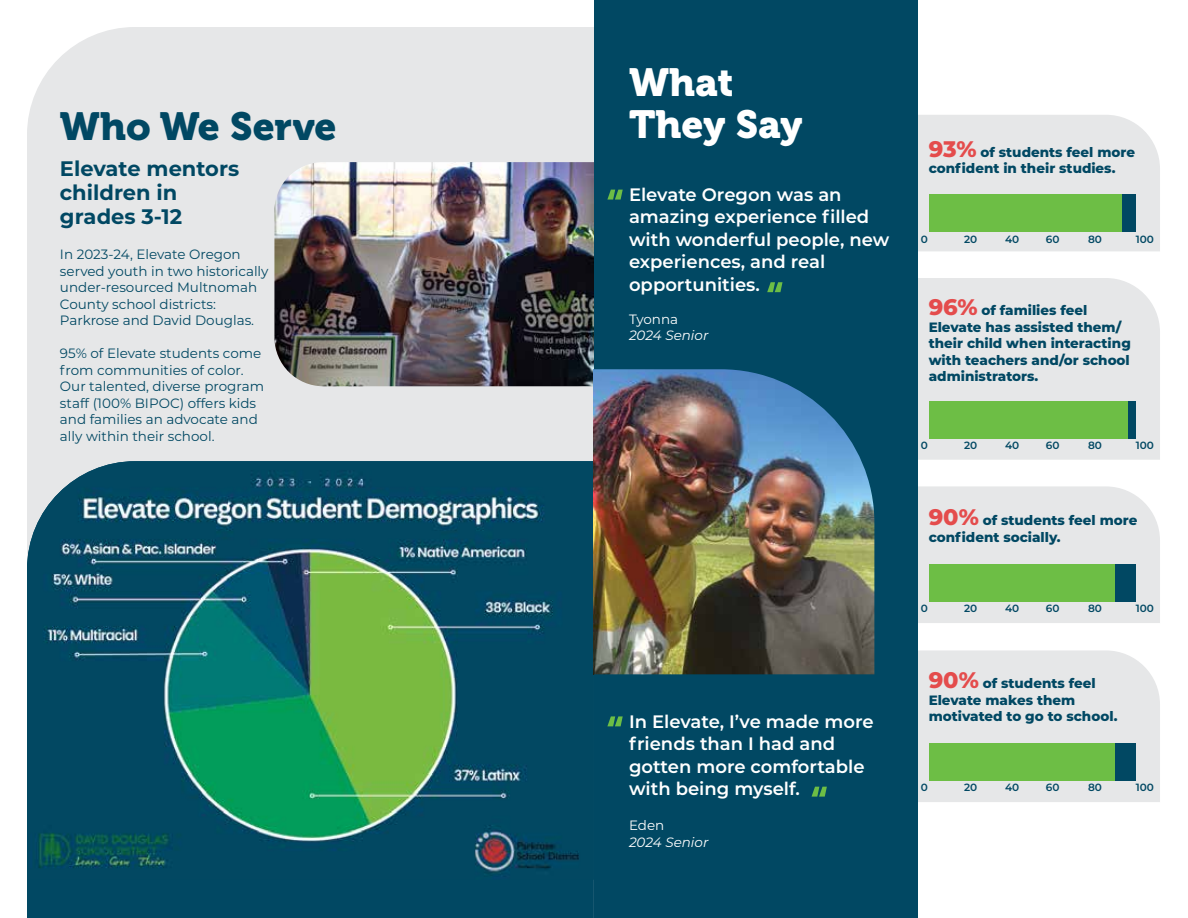
<style>
.page{position:relative;width:1188px;height:918px;background:#fff}
.page>*{position:absolute;margin:0;border:0;box-sizing:border-box;transform-origin:0 0}
.t1{font:39px/41.8px "Museo 900";color:#fff}
.t2{font:39px "Museo 900";color:#014863}
.t3{font:700 21px/24px "Montserrat";color:#014863}
.t4{font:600 18px/22.5px "Montserrat";color:#fff}
.t5{font:13.5px/16.5px "Montserrat";color:#014863}
.t6{font:800 13.5px/16.5px "Montserrat";color:#014863}
.t7{font:italic 13.5px "Montserrat";color:#fff}
.t8{font:13.5px "Montserrat";color:#fff}
.t9{font:600 10.5px "Montserrat";color:#014863}
.s1{font-size:22.5px;color:#e44c4c}
</style>
<div class="page">
<div style="left:27px;top:27px;width:567px;height:434px;background:#e6e7e8"></div>
<div style="left:27px;top:880px;width:567px;height:38px;background:#014863"></div>
<img style="left:274px;top:162px;width:320px;height:224px">
<img style="left:27px;top:461px;width:567px;height:419px">
<div style="left:918px;top:115px;width:242px;height:136px;background:#e6e7e8"></div>
<div style="left:918px;top:486px;width:242px;height:137px;background:#e6e7e8"></div>
<div style="left:918px;top:650px;width:242px;height:152px;background:#e6e7e8"></div>
<div style="left:918px;top:278px;width:242px;height:182px;background:#e6e7e8"></div>
<img style="left:594px;top:0;width:324px;height:918px">
<img style="left:594px;top:162px;width:1px;height:224px">
<svg style="left:607px;top:190px;width:16px;height:10px"></svg>
<svg style="left:607px;top:716px;width:16px;height:10px"></svg>
<svg style="left:767px;top:282px;width:16px;height:10px"></svg>
<svg style="left:812px;top:787px;width:15px;height:10px"></svg>
<div style="left:929px;top:743px;width:20px;height:38px;background:#6dbe45"></div>
<div style="left:949px;top:743px;width:21px;height:38px;background:#6dbe45"></div>
<div style="left:970px;top:743px;width:21px;height:38px;background:#6dbe45"></div>
<div style="left:991px;top:743px;width:21px;height:38px;background:#6dbe45"></div>
<div style="left:1012px;top:743px;width:20px;height:38px;background:#6dbe45"></div>
<div style="left:1032px;top:743px;width:21px;height:38px;background:#6dbe45"></div>
<div style="left:1053px;top:743px;width:21px;height:38px;background:#6dbe45"></div>
<div style="left:1074px;top:743px;width:20px;height:38px;background:#6dbe45"></div>
<div style="left:1094px;top:743px;width:21px;height:38px;background:#6dbe45"></div>
<div style="left:1115px;top:743px;width:21px;height:38px;background:#014863"></div>
<div style="left:929px;top:564px;width:20px;height:38px;background:#6dbe45"></div>
<div style="left:949px;top:564px;width:21px;height:38px;background:#6dbe45"></div>
<div style="left:970px;top:564px;width:21px;height:38px;background:#6dbe45"></div>
<div style="left:991px;top:564px;width:21px;height:38px;background:#6dbe45"></div>
<div style="left:1012px;top:564px;width:20px;height:38px;background:#6dbe45"></div>
<div style="left:1032px;top:564px;width:21px;height:38px;background:#6dbe45"></div>
<div style="left:1053px;top:564px;width:21px;height:38px;background:#6dbe45"></div>
<div style="left:1074px;top:564px;width:20px;height:38px;background:#6dbe45"></div>
<div style="left:1094px;top:564px;width:21px;height:38px;background:#6dbe45"></div>
<div style="left:1115px;top:564px;width:21px;height:38px;background:#014863"></div>
<div style="left:929px;top:401px;width:20px;height:38px;background:#6dbe45"></div>
<div style="left:949px;top:401px;width:21px;height:38px;background:#6dbe45"></div>
<div style="left:970px;top:401px;width:21px;height:38px;background:#6dbe45"></div>
<div style="left:991px;top:401px;width:21px;height:38px;background:#6dbe45"></div>
<div style="left:1012px;top:401px;width:20px;height:38px;background:#6dbe45"></div>
<div style="left:1032px;top:401px;width:21px;height:38px;background:#6dbe45"></div>
<div style="left:1053px;top:401px;width:21px;height:38px;background:#6dbe45"></div>
<div style="left:1074px;top:401px;width:20px;height:38px;background:#6dbe45"></div>
<div style="left:1094px;top:401px;width:21px;height:38px;background:#6dbe45"></div>
<div style="left:1115px;top:401px;width:21px;height:38px;background:#014863"></div>
<div style="left:929px;top:195px;width:20px;height:37px;background:#6dbe45"></div>
<div style="left:949px;top:195px;width:21px;height:37px;background:#6dbe45"></div>
<div style="left:970px;top:195px;width:21px;height:37px;background:#6dbe45"></div>
<div style="left:991px;top:195px;width:21px;height:37px;background:#6dbe45"></div>
<div style="left:1012px;top:195px;width:20px;height:37px;background:#6dbe45"></div>
<div style="left:1032px;top:195px;width:21px;height:37px;background:#6dbe45"></div>
<div style="left:1053px;top:195px;width:21px;height:37px;background:#6dbe45"></div>
<div style="left:1074px;top:195px;width:20px;height:37px;background:#6dbe45"></div>
<div style="left:1094px;top:195px;width:21px;height:37px;background:#6dbe45"></div>
<div style="left:1115px;top:195px;width:21px;height:37px;background:#014863"></div>
<hr style="left:1115px;top:195px;width:2px;height:37px;background:#6dbe45">
<hr style="left:1117px;top:195px;width:2px;height:37px;background:#6dbe45">
<hr style="left:1119px;top:195px;width:2px;height:37px;background:#6dbe45">
<hr style="left:1115px;top:401px;width:2px;height:38px;background:#6dbe45">
<hr style="left:1117px;top:401px;width:2px;height:38px;background:#6dbe45">
<hr style="left:1119px;top:401px;width:2px;height:38px;background:#6dbe45">
<hr style="left:1121px;top:401px;width:2px;height:38px;background:#6dbe45">
<hr style="left:1123px;top:401px;width:3px;height:38px;background:#6dbe45">
<hr style="left:1126px;top:401px;width:2px;height:38px;background:#6dbe45">
<h1 class="t2" style="left:60px;top:104px;width:278px">Who We Serve</h1>
<h2 class="t3" style="left:60px;top:156px;width:181px">Elevate mentors children in grades 3-12</h2>
<p class="t5" style="left:60px;top:246px;width:210px">In 2023-24, Elevate Oregon served youth in two historically under-resourced Multnomah<br>County school districts:<br>Parkrose and David Douglas.</p>
<p class="t5" style="left:60px;top:345px;width:206px">95% of Elevate students come from communities of color.<br>Our talented, diverse program staff (100% BIPOC) offers kids and families an advocate and ally within their school.</p>
<h1 class="t1" style="left:629px;top:62px;width:175px">What<br>They Say</h1>
<h3 class="t4" style="left:629px;top:182px;width:262px">Elevate Oregon was an amazing experience filled with wonderful people, new experiences, and real opportunities.</h3>
<p class="t8" style="left:629px;top:310px;width:51px">Tyonna</p>
<p class="t7" style="left:629px;top:326px;width:81px">2024 Senior</p>
<h3 class="t4" style="left:629px;top:709px;width:246px">In Elevate, I’ve made more friends than I had and gotten more comfortable with being myself.</h3>
<p class="t8" style="left:629px;top:816px;width:37px">Eden</p>
<p class="t7" style="left:629px;top:833px;width:81px">2024 Senior</p>
<p class="t6" style="left:929px;top:143px;width:208px"><span class="s1">93%</span> of students feel more confident in their studies.</p>
<p class="t9" style="left:921px;top:232px;width:9px">0</p>
<p class="t9" style="left:964px;top:232px;width:15px">20</p>
<p class="t9" style="left:1005px;top:232px;width:16px">40</p>
<p class="t9" style="left:1046px;top:232px;width:15px">60</p>
<p class="t9" style="left:1088px;top:232px;width:15px">80</p>
<p class="t9" style="left:1136px;top:232px;width:20px">100</p>
<p class="t6" style="left:929px;top:302px;width:204px"><span class="s1">96%</span> of families feel<br>Elevate has assisted them/ their child when interacting with teachers and/or school administrators.</p>
<p class="t9" style="left:921px;top:438px;width:9px">0</p>
<p class="t9" style="left:964px;top:438px;width:15px">20</p>
<p class="t9" style="left:1005px;top:438px;width:16px">40</p>
<p class="t9" style="left:1046px;top:438px;width:15px">60</p>
<p class="t9" style="left:1088px;top:438px;width:15px">80</p>
<p class="t9" style="left:1136px;top:438px;width:20px">100</p>
<p class="t6" style="left:929px;top:511px;width:210px"><span class="s1">90%</span> of students feel more confident socially.</p>
<p class="t9" style="left:921px;top:601px;width:9px">0</p>
<p class="t9" style="left:964px;top:601px;width:15px">20</p>
<p class="t9" style="left:1005px;top:601px;width:16px">40</p>
<p class="t9" style="left:1046px;top:601px;width:15px">60</p>
<p class="t9" style="left:1088px;top:601px;width:15px">80</p>
<p class="t9" style="left:1136px;top:601px;width:20px">100</p>
<p class="t6" style="left:929px;top:675px;width:190px"><span class="s1">90%</span> of students feel<br>Elevate makes them motivated to go to school.</p>
<p class="t9" style="left:921px;top:780px;width:9px">0</p>
<p class="t9" style="left:964px;top:780px;width:15px">20</p>
<p class="t9" style="left:1005px;top:780px;width:16px">40</p>
<p class="t9" style="left:1046px;top:780px;width:15px">60</p>
<p class="t9" style="left:1088px;top:780px;width:15px">80</p>
<p class="t9" style="left:1136px;top:780px;width:20px">100</p>
</div>
